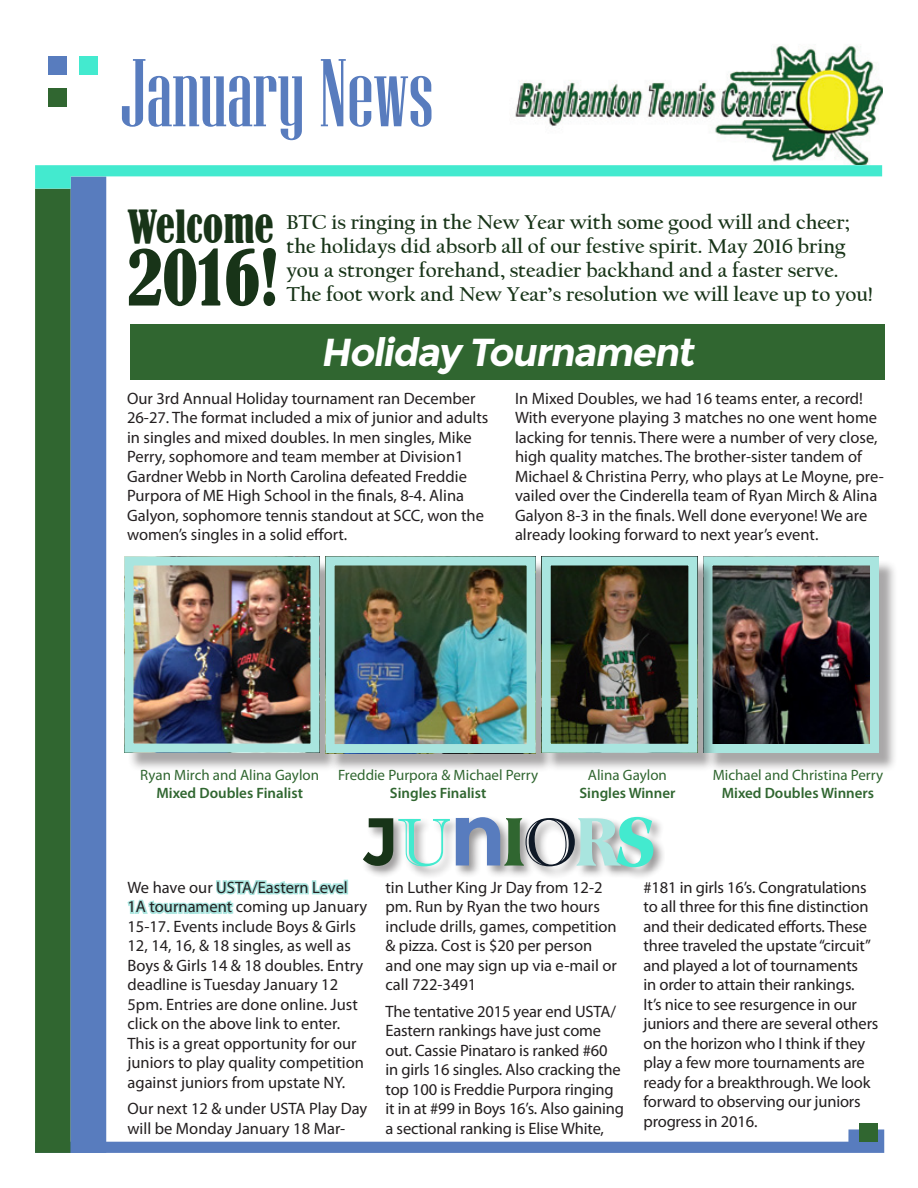
<style>
.page{position:relative;width:918px;height:1188px;background:#fff}
.page>*{position:absolute;margin:0;border:0;box-sizing:border-box;transform-origin:0 0}
.t1{font:96px "Niagara Solid";color:#587cbe}
.t2{font:condensed 72px "Bernard";color:#183418}
.t3{font:700 67.5px "Montserrat";color:#183418}
.t4{font:condensed 42.9px "Bernard";color:#183418}
.t5{font:italic 700 39px "Montserrat";color:#fff}
.t6{font:700 21px/24px "Californian FB";color:#183418}
.t7{font:16.5px/19.5px "Myriad Pro";color:#231f20}
.t8{font:15px "Myriad Pro";color:#306630}
.t9{font:600 15px "Myriad Pro";color:#306630}
.s1{font-family:"Imprint MT Shadow";font-weight:400;color:#43eacf}
.s2{font-size:88.35px;color:#587cbe}
.s3{font-family:"Americana BT";font-weight:800;font-stretch:condensed;font-size:72.75px;color:#306630}
.s4{font-family:"Imprint MT Shadow";font-weight:400;color:#0e1826}
.s5{font-family:"Americana BT";font-weight:800;font-stretch:condensed;font-size:72.75px;color:#a9e5df}
.s6{font-family:"Americana BT";font-weight:800;font-stretch:condensed;font-size:90.9px;color:#43eacf}
</style>
<div class="page">
<div style="left:130px;top:324px;width:755px;height:56px;background:#306630"></div>
<img style="left:515px;top:44px;width:368px;height:121px">
<svg style="left:106px;top:1129px;width:778px;height:24px"></svg>
<div style="left:35px;top:189px;width:36px;height:964px;background:#306630"></div>
<div style="left:71px;top:177px;width:35px;height:976px;background:#587cbe"></div>
<svg style="left:35px;top:165px;width:847px;height:24px"></svg>
<div style="left:48px;top:57px;width:18px;height:18px;background:#587cbe"></div>
<div style="left:48px;top:89px;width:18px;height:18px;background:#306630"></div>
<div style="left:79px;top:57px;width:19px;height:18px;background:#43eacf"></div>
<div style="left:859px;top:1124px;width:18px;height:18px;background:#306630"></div>
<div style="left:360px;top:814px;width:305px;height:66px;background:#231f20;opacity:.46"></div>
<div style="left:344px;top:880px;width:4px;height:14px;border:3px solid #a9e5df"></div>
<svg style="left:127px;top:879px;width:219px;height:35px"></svg>
<div style="left:127px;top:559px;width:211px;height:213px;background:#231f20;opacity:.39"></div>
<img style="left:134px;top:566px;width:176px;height:177px">
<div style="left:124px;top:556px;width:196px;height:197px;border:9px solid #a9e5df"></div>
<div style="left:706px;top:559px;width:192px;height:213px;background:#231f20;opacity:.39"></div>
<img style="left:716px;top:566px;width:153px;height:177px">
<div style="left:704px;top:556px;width:175px;height:197px;border:9px solid #a9e5df"></div>
<div style="left:328px;top:559px;width:226px;height:213px;background:#231f20;opacity:.39"></div>
<img style="left:336px;top:566px;width:190px;height:177px">
<div style="left:326px;top:556px;width:210px;height:197px;border:9px solid #a9e5df"></div>
<div style="left:544px;top:559px;width:172px;height:213px;background:#231f20;opacity:.39"></div>
<img style="left:552px;top:566px;width:135px;height:177px">
<div style="left:542px;top:556px;width:155px;height:197px;border:9px solid #a9e5df"></div>
<h1 class="t1" style="left:120px;top:42px;width:315px">January News</h1>
<h3 class="t4" style="left:127px;top:201px;width:148px">Welcome</h3>
<h2 class="t2" style="left:127px;top:236px;width:153px">2016!</h2>
<p class="t6" style="left:286px;top:210px;width:588px">BTC is ringing in the New Year with some good will and cheer; the holidays did absorb all of our festive spirit. May 2016 bring you a stronger forehand, steadier backhand and a faster serve.<br>The foot work and New Year’s resolution we will leave up to you!</p>
<h3 class="t5" style="left:321px;top:329px;width:382px">Holiday Tournament</h3>
<p class="t7" style="left:127px;top:388px;width:363px">Our 3rd Annual Holiday tournament ran December 26-27. The format included a mix of junior and adults in singles and mixed doubles. In men singles, Mike Perry, sophomore and team member at Division1<br>Gardner Webb in North Carolina defeated Freddie Purpora of ME High School in the finals, 8-4. Alina Galyon, sophomore tennis standout at SCC, won the women’s singles in a solid effort.</p>
<p class="t7" style="left:515px;top:388px;width:370px">In Mixed Doubles, we had 16 teams enter, a record!<br>With everyone playing 3 matches no one went home lacking for tennis. There were a number of very close, high quality matches. The brother-sister tandem of Michael &amp; Christina Perry, who plays at Le Moyne, pre&shy;vailed over the Cinderella team of Ryan Mirch &amp; Alina Galyon 8-3 in the finals. Well done everyone! We are already looking forward to next year’s event.</p>
<p class="t8" style="left:140px;top:766px;width:180px">Ryan Mirch and Alina Gaylon</p>
<p class="t9" style="left:156px;top:784px;width:148px">Mixed Doubles Finalist</p>
<p class="t8" style="left:338px;top:766px;width:202px">Freddie Purpora &amp; Michael Perry</p>
<p class="t9" style="left:390px;top:784px;width:98px">Singles Finalist</p>
<p class="t8" style="left:588px;top:766px;width:81px">Alina Gaylon</p>
<p class="t9" style="left:579px;top:784px;width:97px">Singles Winner</p>
<h3 class="t3" style="left:361px;top:801px;width:296px">J<span class="s1">U</span><span class="s2">n</span><span class="s3">I</span><span class="s4">O</span><span class="s5">R</span><span class="s6">s</span></h3>
<p class="t8" style="left:713px;top:766px;width:172px">Michael and Christina Perry</p>
<p class="t9" style="left:722px;top:784px;width:154px">Mixed Doubles Winners</p>
<p class="t7" style="left:128px;top:877px;width:241px">We have our USTA/Eastern Level 1A tournament coming up January 15-17. Events include Boys &amp; Girls 12, 14, 16, &amp; 18 singles, as well as Boys &amp; Girls 14 &amp; 18 doubles. Entry deadline is Tuesday January 12<br>5pm. Entries are done online. Just click on the above link to enter.<br>This is a great opportunity for our juniors to play quality competition against juniors from upstate NY.</p>
<p class="t7" style="left:128px;top:1099px;width:241px">Our next 12 &amp; under USTA Play Day will be Monday January 18 Mar-</p>
<p class="t7" style="left:386px;top:877px;width:233px">tin Luther King Jr Day from 12-2 pm. Run by Ryan the two hours include drills, games, competition &amp; pizza. Cost is $20 per person and one may sign up via e-mail or call 722-3491</p>
<p class="t7" style="left:386px;top:1001px;width:240px">The tentative 2015 year end USTA/ Eastern rankings have just come out. Cassie Pinataro is ranked #60 in girls 16 singles. Also cracking the top 100 is Freddie Purpora ringing it in at #99 in Boys 16’s. Also gaining a sectional ranking is Elise White,</p>
<p class="t7" style="left:644px;top:877px;width:236px">#181 in girls 16’s. Congratulations to all three for this fine distinction and their dedicated efforts. These three traveled the upstate “circuit” and played a lot of tournaments<br>in order to attain their rankings.<br>It’s nice to see resurgence in our juniors and there are several others on the horizon who I think if they play a few more tournaments are ready for a breakthrough. We look forward to observing our juniors progress in 2016.</p>
</div>
